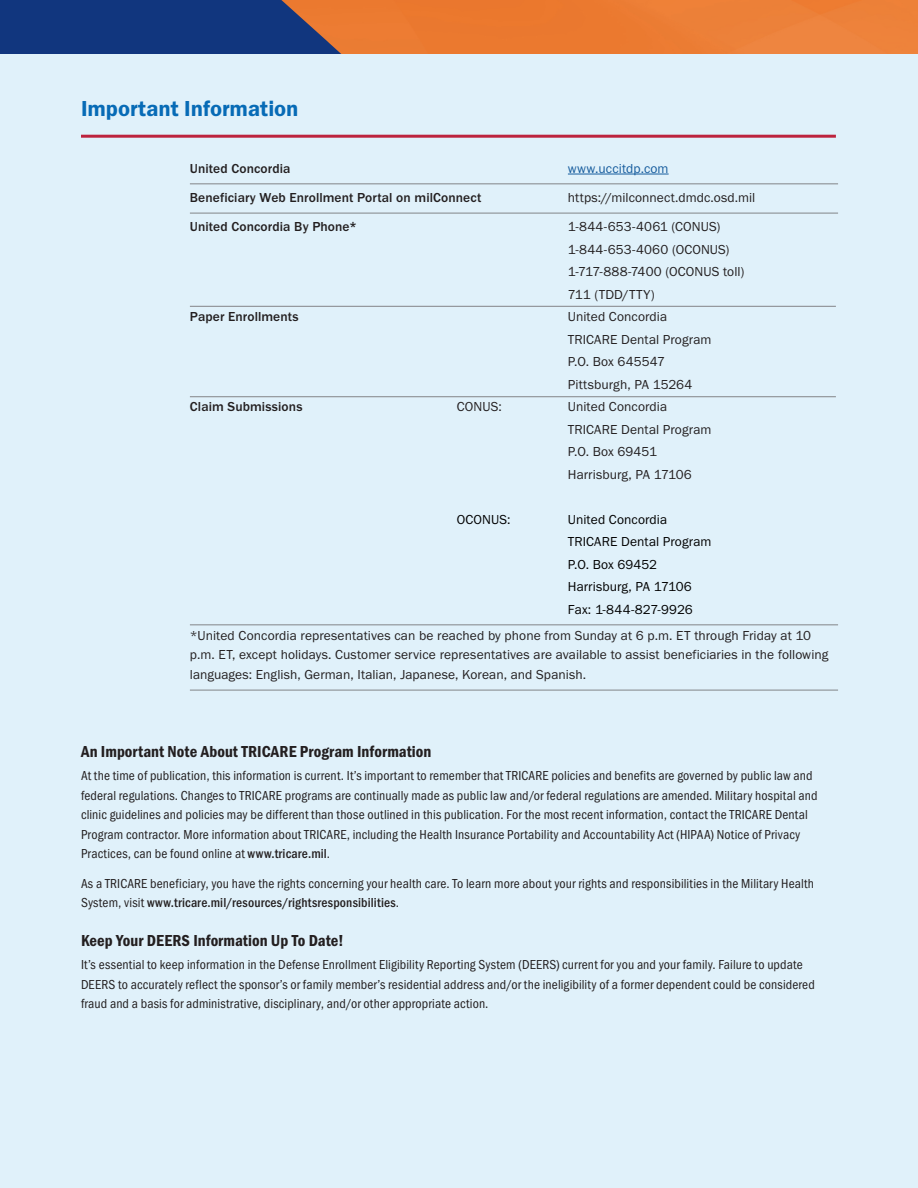
<style>
.page{position:relative;width:918px;height:1188px;background:#fff}
.page>*{position:absolute;margin:0;border:0;box-sizing:border-box;transform-origin:0 0}
.H1_-_Important_Information{font:22.5px "Franklin Gothic URW Dem";letter-spacing:-.005em;color:#076bb6}
.S1_-_Important_Notes__Below{font:16.5px "Franklin Gothic URW Con Dem";color:#231f20}
.P_-_Important_Notes__Below{font:13.5px/19.5px "Franklin Gothic URW Cond";letter-spacing:.01em;color:#231f20}
.P_-_Important_Information__Ruled_Line_Be{font:13.5px/22.5px "Franklin Gothic URW Boo";letter-spacing:.005em;color:#231f20}
.P_-_Important_Information{font:13.5px/22.5px "Franklin Gothic URW Boo";letter-spacing:.01em;color:#231f20}
.P_-_Important_Information__Ruled_Line_Be-2{font:13.5px/22.5px "Franklin Gothic URW Boo";letter-spacing:.005em;color:#000}
.P_-_Important_Information__Ruled_Line_Be-3{font:500 13.5px "Franklin Gothic URW";letter-spacing:.005em;color:#231f20}
.P_-_Important_Information-2{font:500 13.5px "Franklin Gothic URW";letter-spacing:.005em;color:#231f20}
.P_-_Important_Information__Ruled_Line_Be-4{font:13.5px "Franklin Gothic URW Boo";letter-spacing:.01em;color:#175d9e}
.s1{font-weight:500}
</style>
<div class="page">
<img style="left:341px;top:0;width:577px;height:54px">
<svg style="left:0;top:0;width:341px;height:54px;background:#233b77"></svg>
<div style="left:0;top:54px;width:918px;height:1134px;background:#e0f1fa"></div>
<hr style="left:190px;top:183px;width:648px;height:1px;background:#828487">
<hr style="left:568px;top:174px;width:101px;height:1px;background:#175d9e">
<hr style="left:190px;top:213px;width:648px;height:1px;background:#828487">
<hr style="left:190px;top:624px;width:648px;height:1px;background:#828487">
<hr style="left:190px;top:690px;width:648px;height:1px;background:#828487">
<hr style="left:81px;top:135px;width:755px;height:3px;background:#bd233d">
<hr style="left:190px;top:306px;width:646px;height:1px;background:#838487">
<hr style="left:190px;top:396px;width:646px;height:1px;background:#838487">
<p class="H1_-_Important_Information" style="left:81px;top:95px;width:219px">Important Information</p>
<p class="P_-_Important_Information__Ruled_Line_Be-3" style="left:190px;top:160px;width:102px">United Concordia</p>
<p class="P_-_Important_Information__Ruled_Line_Be-4" style="left:568px;top:160px;width:102px">www.uccitdp.com</p>
<p class="P_-_Important_Information__Ruled_Line_Be-3" style="left:190px;top:189px;width:293px">Beneficiary Web Enrollment Portal on milConnect</p>
<p class="P_-_Important_Information__Ruled_Line_Be" style="left:568px;top:186px;width:189px">https://milconnect.dmdc.osd.mil</p>
<p class="P_-_Important_Information-2" style="left:190px;top:218px;width:169px">United Concordia By Phone*</p>
<p class="P_-_Important_Information" style="left:568px;top:215px;width:154px">1-844-653-4061 (CONUS)</p>
<p class="P_-_Important_Information" style="left:568px;top:238px;width:163px">1-844-653-4060 (OCONUS)</p>
<p class="P_-_Important_Information" style="left:568px;top:260px;width:178px">1-717-888-7400 (OCONUS toll)</p>
<p class="P_-_Important_Information" style="left:568px;top:283px;width:88px">711 (TDD/TTY)</p>
<p class="P_-_Important_Information-2" style="left:190px;top:308px;width:110px">Paper Enrollments</p>
<p class="P_-_Important_Information" style="left:568px;top:305px;width:145px">United Concordia<br>TRICARE Dental Program<br>P.O. Box 645547<br>Pittsburgh, PA 15264</p>
<p class="P_-_Important_Information__Ruled_Line_Be-3" style="left:190px;top:398px;width:114px">Claim Submissions</p>
<p class="P_-_Important_Information__Ruled_Line_Be" style="left:457px;top:395px;width:46px">CONUS:</p>
<p class="P_-_Important_Information__Ruled_Line_Be" style="left:568px;top:395px;width:145px">United Concordia<br>TRICARE Dental Program<br>P.O. Box 69451<br>Harrisburg, PA 17106</p>
<p class="P_-_Important_Information__Ruled_Line_Be-2" style="left:457px;top:508px;width:55px">OCONUS:</p>
<p class="P_-_Important_Information__Ruled_Line_Be-2" style="left:568px;top:508px;width:145px">United Concordia<br>TRICARE Dental Program<br>P.O. Box 69452<br>Harrisburg, PA 17106<br>Fax: 1-844-827-9926</p>
<p class="P_-_Important_Information__Ruled_Line_Be" style="left:190px;top:625px;width:640px;line-height:19.5px">*United Concordia representatives can be reached by phone from Sunday at 6 p.m. ET through Friday at 10 p.m. ET, except holidays. Customer service representatives are available to assist beneficiaries in the following languages: English, German, Italian, Japanese, Korean, and Spanish.</p>
<p class="S1_-_Important_Notes__Below" style="left:81px;top:741px;width:352px">An Important Note About TRICARE Program Information</p>
<p class="P_-_Important_Notes__Below" style="left:81px;top:765px;width:738px">At the time of publication, this information is current. It’s important to remember that TRICARE policies and benefits are governed by public law and federal regulations. Changes to TRICARE programs are continually made as public law and/or federal regulations are amended. Military hospital and clinic guidelines and policies may be different than those outlined in this publication. For the most recent information, contact the TRICARE Dental Program contractor. More information about TRICARE, including the Health Insurance Portability and Accountability Act (HIPAA) Notice of Privacy Practices, can be found online at <span class="s1">www.tricare.mil</span>.</p>
<p class="P_-_Important_Notes__Below" style="left:81px;top:873px;width:735px">As a TRICARE beneficiary, you have the rights concerning your health care. To learn more about your rights and responsibilities in the Military Health<br>System, visit <span class="s1">www.tricare.mil/resources/rightsresponsibilities</span>.</p>
<p class="S1_-_Important_Notes__Below" style="left:81px;top:930px;width:264px">Keep Your DEERS Information Up To Date!</p>
<p class="P_-_Important_Notes__Below" style="left:81px;top:954px;width:735px">It’s essential to keep information in the Defense Enrollment Eligibility Reporting System (DEERS) current for you and your family. Failure to update<br>DEERS to accurately reflect the sponsor’s or family member’s residential address and/or the ineligibility of a former dependent could be considered fraud and a basis for administrative, disciplinary, and/or other appropriate action.</p>
</div>
